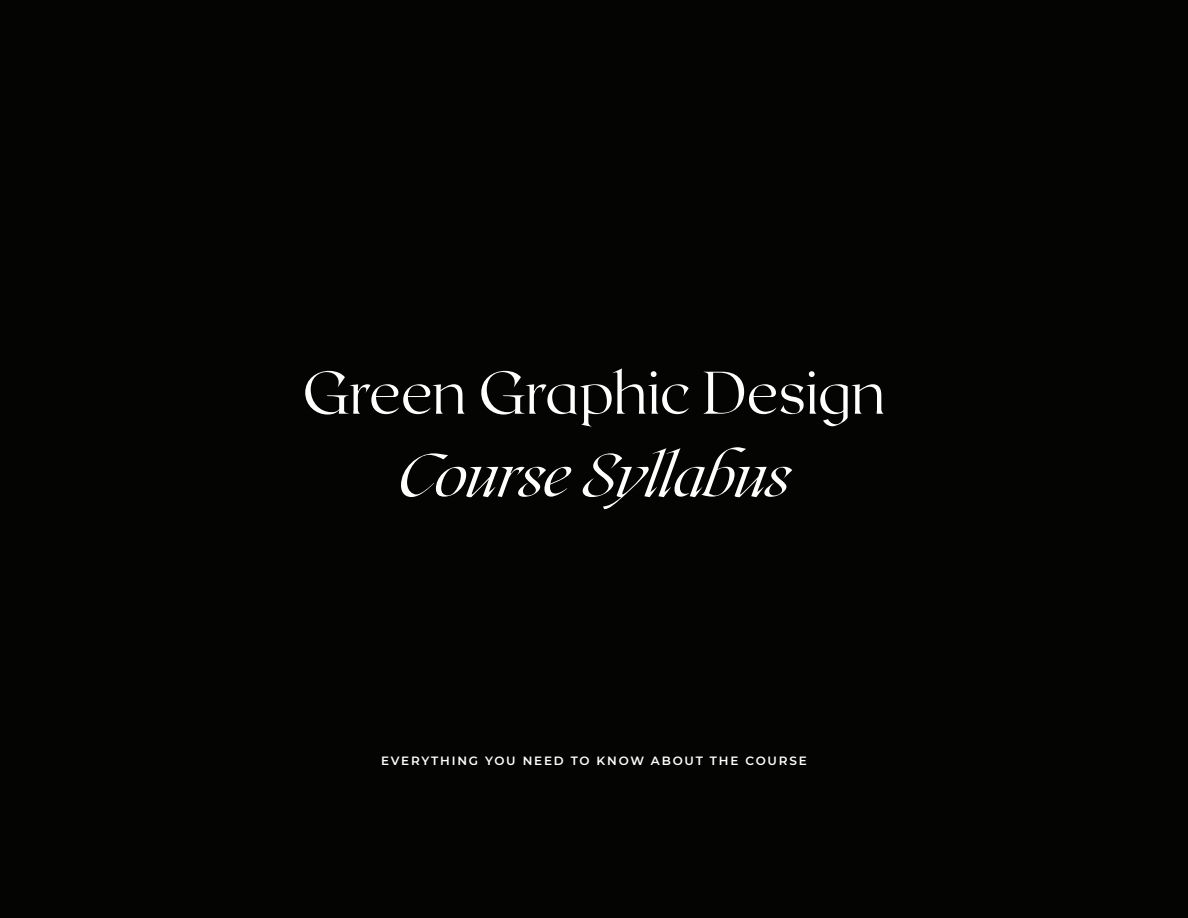
<style>
.page{position:relative;width:1188px;height:918px;background:#040503}
.page>*{position:absolute;margin:0;border:0;box-sizing:border-box;transform-origin:0 0}
.t1{font:100 60px "Roxborough CF";color:#fff}
.t2{font:italic 100 60px "Roxborough CF";letter-spacing:-.005em;color:#fff}
.t3{font:600 12px "Montserrat";letter-spacing:.15em;color:#fff}
</style>
<div class="page">
<h1 class="t1" style="left:303px;top:354px;width:584px">Green Graphic Design</h1>
<h1 class="t2" style="left:398px;top:433px;width:394px">Course Syllabus</h1>
<p class="t3" style="left:381px;top:752px;width:427px">EVERYTHING YOU NEED TO KNOW ABOUT THE COURSE</p>
</div>
